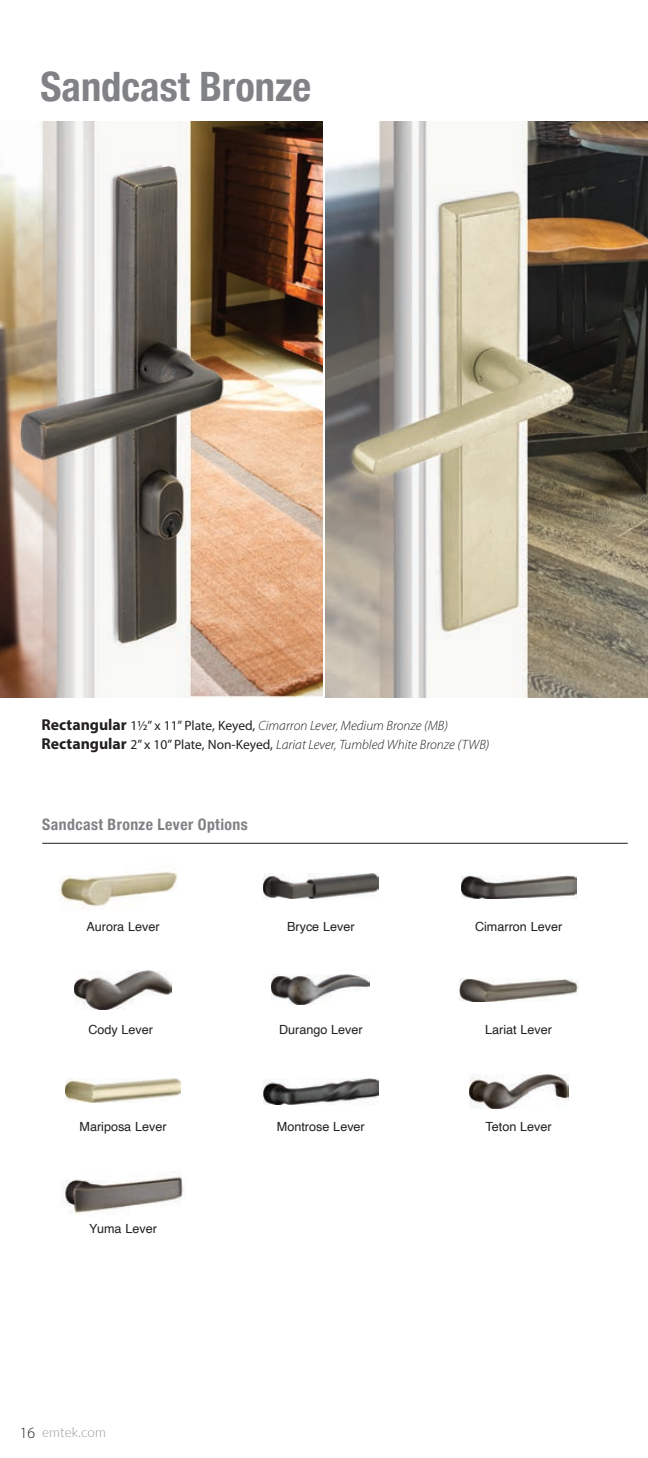
<style>
.page{position:relative;width:648px;height:1458px;background:#fff}
.page>*{position:absolute;margin:0;border:0;box-sizing:border-box;transform-origin:0 0}
.t1{font:700 condensed 40.5px "Helvetica Neue";color:#808285}
.t2{font:700 condensed 15.75px "Helvetica Neue";letter-spacing:.025em;color:#808285}
.t3{font:italic 300 13.5px "Myriad Pro";color:#231f20}
.t4{font:300 13.5px "Lato";color:#939598}
.t5{font:12.6px "Helvetica";color:#231f20}
.s1{font-weight:700;font-style:normal;font-size:15.75px}
.s2{font-weight:400;font-style:normal}
.s3{font-family:"Myriad Pro";font-size:15.75px;color:#231f20}
</style>
<div class="page">
<hr style="left:42px;top:843px;width:586px;height:1px;background:#231f20">
<img style="left:0;top:121px;width:648px;height:576px">
<hr style="left:323px;top:100px;width:2px;height:597px;background:#fff">
<img style="left:272px;top:975px;width:98px;height:30px">
<img style="left:263px;top:874px;width:115px;height:25px">
<img style="left:263px;top:1079px;width:116px;height:25px">
<img style="left:459px;top:978px;width:119px;height:23px">
<img style="left:461px;top:876px;width:115px;height:23px">
<img style="left:469px;top:1075px;width:99px;height:34px">
<img style="left:74px;top:970px;width:98px;height:39px">
<img style="left:60px;top:872px;width:117px;height:37px">
<img style="left:62px;top:1171px;width:122px;height:44px">
<img style="left:65px;top:1079px;width:116px;height:24px">
<p class="t1" style="left:40px;top:53px;width:272px">Sandcast Bronze</p>
<p class="t3" style="left:42px;top:718px;width:408px"><span class="s1">Rectangular</span> <span class="s2">11/2” x 11” Plate, Keyed,</span> Cimarron Lever, Medium Bronze (MB)</p>
<p class="t3" style="left:42px;top:737px;width:449px"><span class="s1">Rectangular</span> <span class="s2">2” x 10” Plate, Non-Keyed,</span> Lariat Lever, Tumbled White Bronze (TWB)</p>
<p class="t2" style="left:42px;top:811px;width:207px">Sandcast Bronze Lever Options</p>
<p class="t5" style="left:87px;top:917px;width:75px">Aurora Lever</p>
<p class="t5" style="left:287px;top:917px;width:69px">Bryce Lever</p>
<p class="t5" style="left:88px;top:1020px;width:66px">Cody Lever</p>
<p class="t5" style="left:80px;top:1117px;width:89px">Mariposa Lever</p>
<p class="t5" style="left:89px;top:1219px;width:69px">Yuma Lever</p>
<p class="t5" style="left:279px;top:1020px;width:85px">Durango Lever</p>
<p class="t5" style="left:277px;top:1117px;width:89px">Montrose Lever</p>
<p class="t4" style="left:20px;top:1423px;width:88px"><span class="s3">16</span> emtek.com</p>
<p class="t5" style="left:475px;top:917px;width:89px">Cimarron Lever</p>
<p class="t5" style="left:485px;top:1020px;width:68px">Lariat Lever</p>
<p class="t5" style="left:486px;top:1117px;width:68px">Teton Lever</p>
</div>
